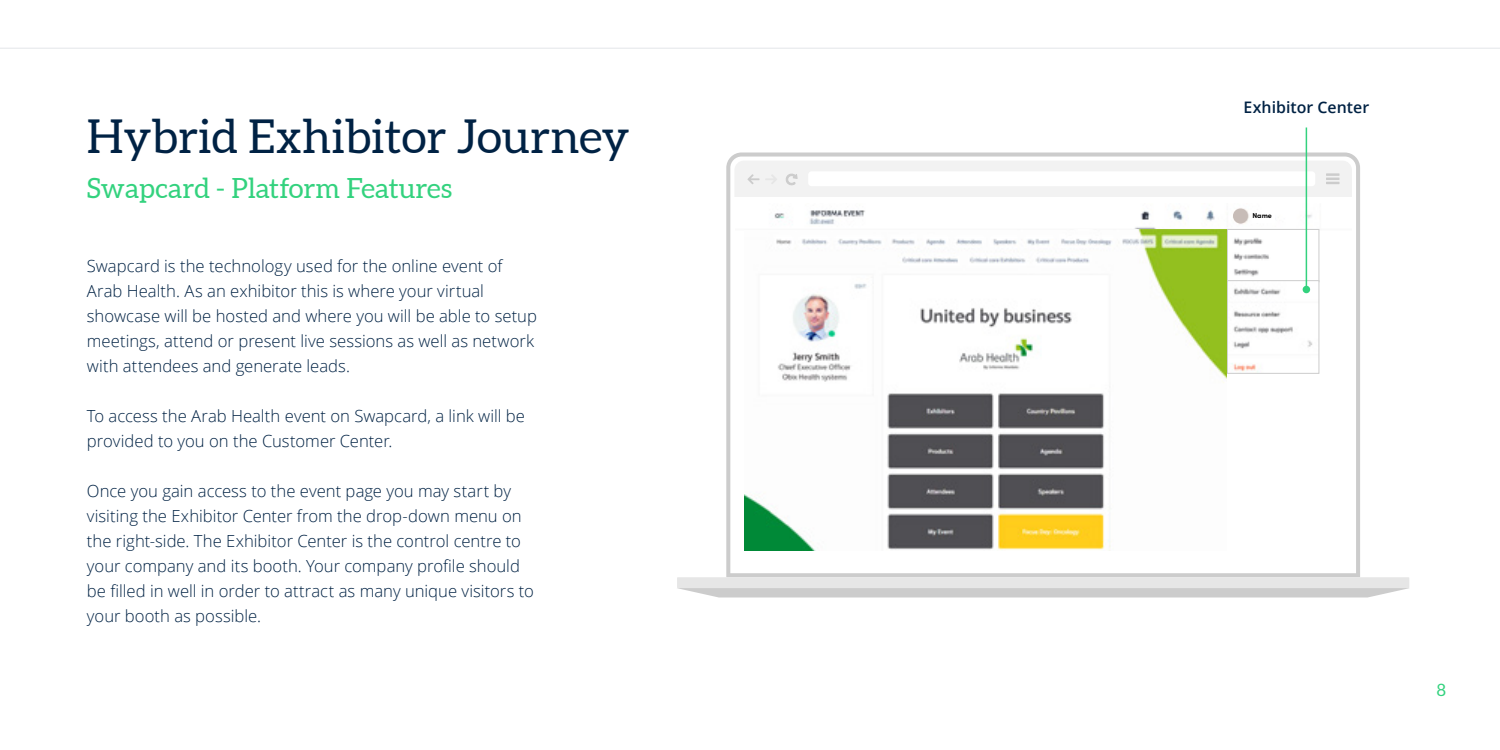
<style>
.page{position:relative;width:1500px;height:750px;background:#fff}
.page>*{position:absolute;margin:0;border:0;box-sizing:border-box;transform-origin:0 0}
.t1{font:46.65px "Aleo";color:#024}
.t2{font:27.75px "Aleo";color:#33d27e}
.t3{font:16.95px "Aleo";color:#33d27e}
.t4{font:300 16.65px/25px "Open Sans";color:#024}
.t5{font:600 15.9px "Open Sans";letter-spacing:.005em;color:#024}
.t6{font:700 7.2px "Sofia Pro";color:#000}
</style>
<div class="page">
<svg style="left:726px;top:152px;width:634px;height:425px;background:#d0d0d0"></svg>
<div style="left:677px;top:577px;width:732px;height:11px;background:#e6e6e6"></div>
<svg style="left:677px;top:588px;width:732px;height:10px;background:#d1d1d1"></svg>
<svg style="left:730px;top:157px;width:626px;height:416px"></svg>
<svg style="left:734px;top:161px;width:618px;height:36px"></svg>
<hr style="left:0;top:48px;width:1500px;height:1px;background:#22314f">
<img style="left:735px;top:203px;width:617px;height:28px">
<div style="left:1233px;top:209px;width:15px;height:14px;background:#c7bcb7;border-radius:50%"></div>
<div style="left:1252px;top:213px;width:23px;height:9px;background:#fff"></div>
<img style="left:1229px;top:231px;width:88px;height:141px">
<div style="left:1227px;top:229px;width:92px;height:53px;border:1px solid #ccc"></div>
<div style="left:1227px;top:280px;width:92px;height:94px;border:1px solid #ccc"></div>
<hr style="left:1306px;top:128px;width:1px;height:162px;background:#33d27e">
<div style="left:1303px;top:286px;width:7px;height:7px;background:#33d27e;border-radius:50%"></div>
<img style="left:744px;top:230px;width:483px;height:320px">
<h1 class="t1" style="left:87px;top:110px;width:544px">Hybrid Exhibitor Journey</h1>
<h2 class="t2" style="left:87px;top:172px;width:367px">Swapcard - Platform Features</h2>
<p class="t4" style="left:87px;top:253px;width:452px">Swapcard is the technology used for the online event of Arab Health. As an exhibitor this is where your virtual showcase will be hosted and where you will be able to setup meetings, attend or present live sessions as well as network with attendees and generate leads.</p>
<p class="t4" style="left:87px;top:403px;width:440px">To access the Arab Health event on Swapcard, a link will be provided to you on the Customer Center.</p>
<p class="t4" style="left:87px;top:478px;width:448px">Once you gain access to the event page you may start by visiting the Exhibitor Center from the drop-down menu on the right-side. The Exhibitor Center is the control centre to your company and its booth. Your company profile should be filled in well in order to attract as many unique visitors to your booth as possible.</p>
<p class="t5" style="left:1244px;top:96px;width:127px">Exhibitor Center</p>
<p class="t6" style="left:1253px;top:210px;width:21px">Name</p>
<p class="t3" style="left:1437px;top:680px;width:11px">8</p>
</div>
